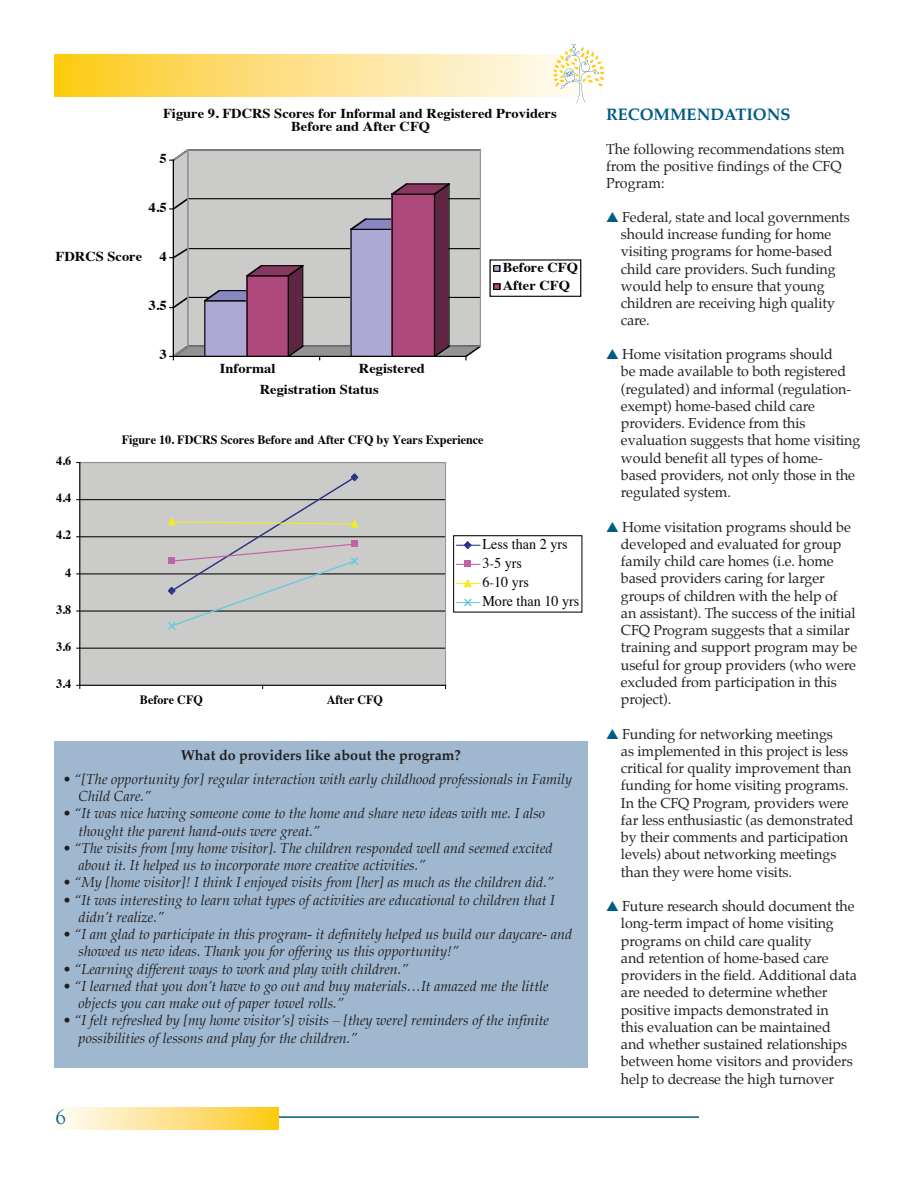
<style>
.page{position:relative;width:918px;height:1188px;background:#fff}
.page>*{position:absolute;margin:0;border:0;box-sizing:border-box;transform-origin:0 0}
.t1{font:21px "Goudy Old Style T";color:#005b86}
.t2{font:700 16.5px "Palatino";color:#005b86}
.t3{font:14.85px/19px "Times";color:#040503;scale:.95 1}
.t4{font:14.25px/17.2px "Palatino";letter-spacing:-.005em;color:#231f20}
.t5{font:italic 14.25px/17.2px "Palatino";color:#231f20}
.t6{font:700 14.25px "Palatino";color:#231f20}
.t7{font:700 13.65px/21.6px "Times";color:#040503;scale:1.07 1}
.t8{font:700 12.75px "Times";color:#040503;scale:.95 1}
.s1{color:#005b86}
</style>
<div class="page">
<hr style="left:49px;top:1116px;width:650px;height:2px;background:#005b86">
<svg style="left:49px;top:1107px;width:229px;height:23px;background:#fde390"></svg>
<svg style="left:54px;top:55px;width:507px;height:41px;background:#fde186"></svg>
<img style="left:561px;top:44px;width:25px;height:59px">
<img style="left:552px;top:47px;width:53px;height:41px">
<svg style="left:169px;top:149px;width:312px;height:211px;background:#b5a1af"></svg>
<div style="left:490px;top:259px;width:91px;height:38px;border:1px solid #040503"></div>
<div style="left:493px;top:265px;width:7px;height:7px;background:#acaad4"></div>
<div style="left:493px;top:265px;width:7px;height:7px;border:1px solid #040503"></div>
<div style="left:493px;top:283px;width:7px;height:7px;background:#ad497b"></div>
<div style="left:493px;top:283px;width:7px;height:7px;border:1px solid #040503"></div>
<div style="left:79px;top:462px;width:366px;height:223px;background:#cbcbca"></div>
<hr style="left:79px;top:648px;width:367px;height:1px;background:#040503">
<hr style="left:79px;top:611px;width:367px;height:1px;background:#040503">
<hr style="left:79px;top:573px;width:367px;height:1px;background:#040503">
<hr style="left:79px;top:536px;width:367px;height:1px;background:#040503">
<hr style="left:79px;top:499px;width:367px;height:1px;background:#040503">
<hr style="left:79px;top:462px;width:367px;height:1px;background:#939393">
<hr style="left:445px;top:462px;width:1px;height:224px;background:#939393">
<hr style="left:79px;top:462px;width:1px;height:224px;background:#040503">
<hr style="left:79px;top:685px;width:367px;height:1px;background:#040503">
<svg style="left:168px;top:474px;width:190px;height:156px"></svg>
<div style="left:453px;top:535px;width:129px;height:78px;border:1px solid #040503"></div>
<svg style="left:456px;top:542px;width:24px;height:7px"></svg>
<svg style="left:456px;top:561px;width:24px;height:6px"></svg>
<svg style="left:456px;top:580px;width:24px;height:7px"></svg>
<svg style="left:456px;top:599px;width:24px;height:7px"></svg>
<div style="left:54px;top:741px;width:534px;height:327px;background:#9fb8d0"></div>
<p class="t7" style="left:163px;top:107px;width:369px;line-height:13.6px;text-align:center">Figure 9. FDCRS Scores for Informal and Registered Providers<br>Before and After CFQ</p>
<p class="t7" style="left:159px;top:149px;width:8px">5</p>
<p class="t7" style="left:149px;top:198px;width:18px">4.5</p>
<p class="t7" style="left:56px;top:246px;width:82px">FDRCS Score</p>
<p class="t7" style="left:159px;top:246px;width:8px">4</p>
<p class="t7" style="left:149px;top:296px;width:18px">3.5</p>
<p class="t7" style="left:159px;top:345px;width:8px">3</p>
<p class="t7" style="left:220px;top:359px;width:53px">Informal</p>
<p class="t7" style="left:260px;top:359px;width:156px;text-indent:99px">Registered<br>Registration Status</p>
<p class="t8" style="left:56px;top:456px;width:17px">4.6</p>
<p class="t8" style="left:56px;top:493px;width:17px">4.4</p>
<p class="t8" style="left:122px;top:434px;width:383px">Figure 10. FDCRS Scores Before and After CFQ by Years Experience</p>
<p class="t7" style="left:503px;top:259px;width:72px;line-height:18.1px">Before CFQ<br>After CFQ</p>
<p class="t8" style="left:56px;top:530px;width:17px">4.2</p>
<p class="t8" style="left:65px;top:567px;width:8px">4</p>
<p class="t8" style="left:56px;top:604px;width:17px">3.8</p>
<p class="t8" style="left:56px;top:641px;width:17px">3.6</p>
<p class="t8" style="left:56px;top:678px;width:17px">3.4</p>
<p class="t8" style="left:140px;top:694px;width:68px">Before CFQ</p>
<p class="t8" style="left:327px;top:694px;width:61px">After CFQ</p>
<p class="t3" style="left:482px;top:536px;width:104px">Less than 2 yrs<br>3-5 yrs<br>6-10 yrs<br>More than 10 yrs</p>
<p class="t6" style="left:181px;top:748px;width:282px">What do providers like about the program?</p>
<p class="t5" style="left:79px;top:771px;width:495px;text-indent:-15px">• “[The opportunity for] regular interaction with early childhood professionals in Family<br>Child Care.”</p>
<p class="t5" style="left:79px;top:806px;width:468px;text-indent:-15px">• “It was nice having someone come to the home and share new ideas with me. I also thought the parent hand-outs were great.”</p>
<p class="t5" style="left:79px;top:840px;width:476px;text-indent:-15px">• “The visits from [my home visitor]. The children responded well and seemed excited about it. It helped us to incorporate more creative activities.”</p>
<p class="t5" style="left:64px;top:875px;width:492px">• “My [home visitor]! I think I enjoyed visits from [her] as much as the children did.”</p>
<p class="t5" style="left:79px;top:892px;width:478px;text-indent:-15px">• “It was interesting to learn what types of activities are educational to children that I didn’t realize.”</p>
<p class="t5" style="left:79px;top:927px;width:495px;text-indent:-15px">• “I am glad to participate in this program- it definitely helped us build our daycare- and showed us new ideas. Thank you for offering us this opportunity!”</p>
<p class="t5" style="left:64px;top:961px;width:346px">• “Learning different ways to work and play with children.”</p>
<p class="t5" style="left:79px;top:978px;width:471px;text-indent:-15px">• “I learned that you don’t have to go out and buy materials…It amazed me the little objects you can make out of paper towel rolls.”</p>
<p class="t5" style="left:79px;top:1013px;width:472px;text-indent:-15px">• “I felt refreshed by [my home visitor’s] visits – [they were] reminders of the infinite possibilities of lessons and play for the children.”</p>
<h1 class="t1" style="left:56px;top:1106px;width:12px">6</h1>
<p class="t2" style="left:606px;top:106px;width:186px">RECOMMENDATIONS</p>
<p class="t4" style="left:606px;top:141px;width:240px">The following recommendations stem from the positive findings of the CFQ<br>Program:</p>
<p class="t4" style="left:621px;top:209px;width:230px;text-indent:-15px"><span class="s1">▲</span> Federal, state and local governments should increase funding for home visiting programs for home-based child care providers. Such funding would help to ensure that young children are receiving high quality care.</p>
<p class="t4" style="left:621px;top:347px;width:241px;text-indent:-15px"><span class="s1">▲</span> Home visitation programs should<br>be made available to both registered (regulated) and informal (regulation&shy;exempt) home-based child care providers. Evidence from this evaluation suggests that home visiting would benefit all types of home&shy;based providers, not only those in the regulated system.</p>
<p class="t4" style="left:621px;top:519px;width:238px;text-indent:-15px"><span class="s1">▲</span> Home visitation programs should be developed and evaluated for group family child care homes (i.e. home based providers caring for larger groups of children with the help of<br>an assistant). The success of the initial CFQ Program suggests that a similar training and support program may be useful for group providers (who were excluded from participation in this project).</p>
<p class="t4" style="left:621px;top:726px;width:234px;text-indent:-15px"><span class="s1">▲</span> Funding for networking meetings<br>as implemented in this project is less critical for quality improvement than funding for home visiting programs.<br>In the CFQ Program, providers were far less enthusiastic (as demonstrated by their comments and participation levels) about networking meetings than they were home visits.</p>
<p class="t4" style="left:621px;top:899px;width:237px;text-indent:-15px"><span class="s1">▲</span> Future research should document the long-term impact of home visiting programs on child care quality<br>and retention of home-based care providers in the field. Additional data are needed to determine whether positive impacts demonstrated in<br>this evaluation can be maintained and whether sustained relationships between home visitors and providers help to decrease the high turnover</p>
</div>
